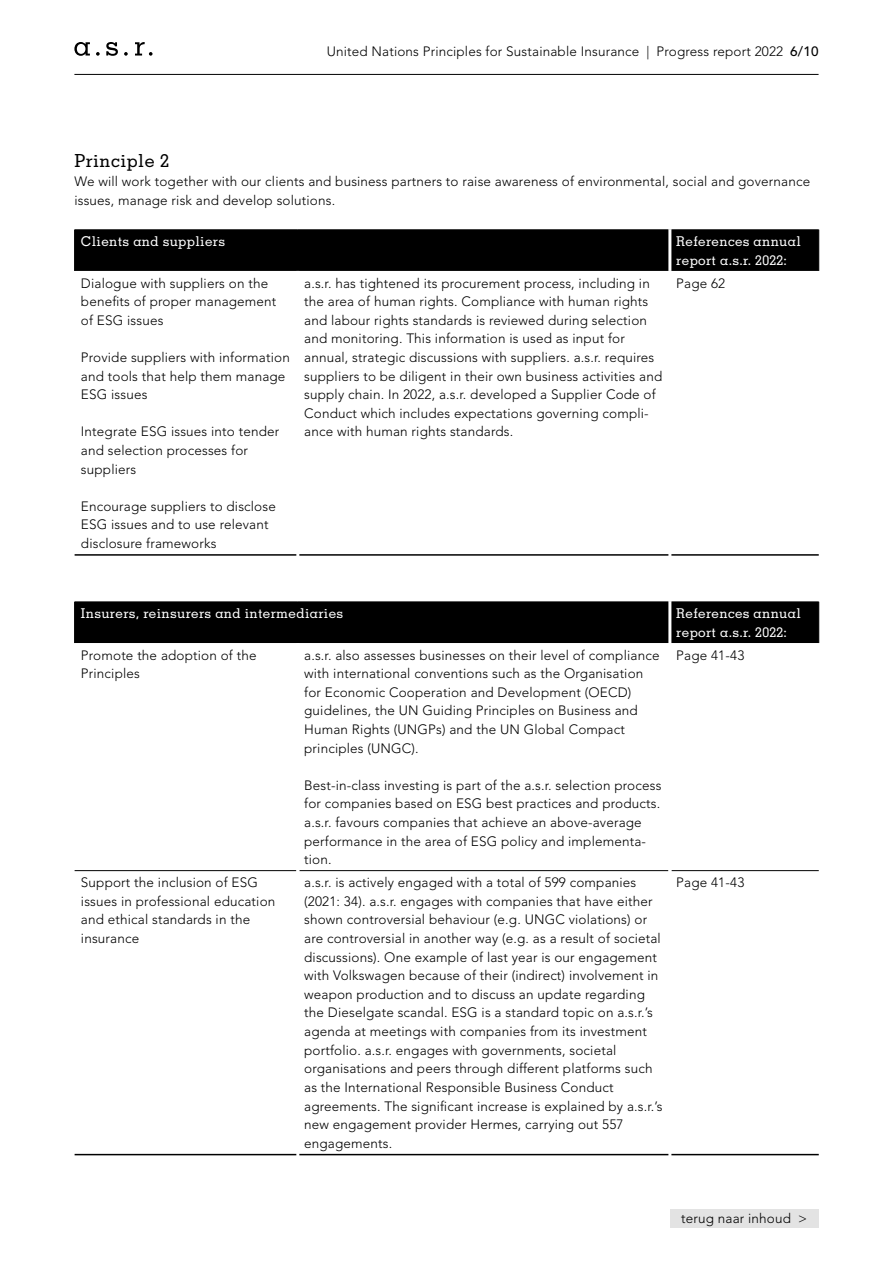
<style>
.page{position:relative;width:893px;height:1263px;background:#fff}
.page>*{position:absolute;margin:0;border:0;box-sizing:border-box;transform-origin:0 0}
.t1{font:500 18px "Memphis LT Std";letter-spacing:.025em;color:#000}
.t2{font:300 13.5px/18.6px "Avenir LT Std";letter-spacing:.01em;color:#000}
.t3{font:500 13.5px/18.6px "Memphis LT Std";letter-spacing:.025em;color:#fff}
.s1{font-weight:500}
</style>
<div class="page">
<div style="left:670px;top:1209px;width:149px;height:19px;background:#e3e3e3"></div>
<div style="left:75px;top:231px;width:743px;height:40px;background:#000"></div>
<hr style="left:75px;top:230px;width:223px;height:1px;background:#000">
<hr style="left:74px;top:230px;width:1px;height:41px;background:#000">
<hr style="left:298px;top:230px;width:370px;height:1px;background:#000">
<hr style="left:671px;top:230px;width:148px;height:1px;background:#000">
<hr style="left:818px;top:230px;width:1px;height:41px;background:#000">
<hr style="left:668px;top:230px;width:3px;height:41px;background:#fff">
<hr style="left:75px;top:554px;width:221px;height:2px;background:#000">
<hr style="left:299px;top:554px;width:369px;height:2px;background:#000">
<hr style="left:671px;top:554px;width:148px;height:2px;background:#000">
<div style="left:75px;top:603px;width:743px;height:40px;background:#000"></div>
<hr style="left:75px;top:602px;width:223px;height:1px;background:#000">
<hr style="left:74px;top:602px;width:1px;height:41px;background:#000">
<hr style="left:298px;top:602px;width:370px;height:1px;background:#000">
<hr style="left:671px;top:602px;width:148px;height:1px;background:#000">
<hr style="left:818px;top:602px;width:1px;height:41px;background:#000">
<hr style="left:75px;top:870px;width:221px;height:1px;background:#000">
<hr style="left:299px;top:870px;width:369px;height:1px;background:#000">
<hr style="left:671px;top:870px;width:148px;height:1px;background:#000">
<hr style="left:668px;top:602px;width:3px;height:41px;background:#fff">
<hr style="left:75px;top:1154px;width:221px;height:1px;background:#000">
<hr style="left:299px;top:1154px;width:369px;height:1px;background:#000">
<hr style="left:671px;top:1154px;width:148px;height:1px;background:#000">
<hr style="left:74px;top:74px;width:745px;height:1px;background:#000">
<svg style="left:124px;top:52px;width:4px;height:4px"></svg>
<svg style="left:135px;top:42px;width:18px;height:14px"></svg>
<svg style="left:96px;top:52px;width:4px;height:4px"></svg>
<svg style="left:74px;top:42px;width:16px;height:14px"></svg>
<svg style="left:106px;top:42px;width:12px;height:14px"></svg>
<p class="t2" style="left:327px;top:42px;width:493px">United Nations Principles for Sustainable Insurance | Progress report 2022 <span class="s1">6/10</span></p>
<h1 class="t1" style="left:74px;top:150px;width:96px">Principle 2</h1>
<p class="t2" style="left:74px;top:172px;width:737px">We will work together with our clients and business partners to raise awareness of environmental, social and governance issues, manage risk and develop solutions.</p>
<p class="t3" style="left:81px;top:232px;width:146px">Clients and suppliers</p>
<p class="t3" style="left:676px;top:232px;width:126px">References annual report a.s.r. 2022:</p>
<p class="t2" style="left:81px;top:274px;width:197px">Dialogue with suppliers on the benefits of proper management of ESG issues</p>
<p class="t2" style="left:81px;top:348px;width:210px">Provide suppliers with information and tools that help them manage<br>ESG issues</p>
<p class="t2" style="left:81px;top:422px;width:200px">Integrate ESG issues into tender and selection processes for suppliers</p>
<p class="t2" style="left:81px;top:497px;width:196px">Encourage suppliers to disclose<br>ESG issues and to use relevant disclosure frameworks</p>
<p class="t2" style="left:304px;top:274px;width:360px">a.s.r. has tightened its procurement process, including in the area of human rights. Compliance with human rights and labour rights standards is reviewed during selection and monitoring. This information is used as input for annual, strategic discussions with suppliers. a.s.r. requires suppliers to be diligent in their own business activities and supply chain. In 2022, a.s.r. developed a Supplier Code of Conduct which includes expectations governing compli&shy;ance with human rights standards.</p>
<p class="t2" style="left:676px;top:274px;width:51px">Page 62</p>
<p class="t3" style="left:81px;top:604px;width:264px">Insurers, reinsurers and intermediaries</p>
<p class="t3" style="left:676px;top:604px;width:126px">References annual report a.s.r. 2022:</p>
<p class="t2" style="left:81px;top:646px;width:177px">Promote the adoption of the<br>Principles</p>
<p class="t2" style="left:304px;top:646px;width:357px">a.s.r. also assesses businesses on their level of compliance with international conventions such as the Organisation for Economic Cooperation and Development (OECD) guidelines, the UN Guiding Principles on Business and Human Rights (UNGPs) and the UN Global Compact principles (UNGC).</p>
<p class="t2" style="left:304px;top:776px;width:359px">Best-in-class investing is part of the a.s.r. selection process for companies based on ESG best practices and products. a.s.r. favours companies that achieve an above-average performance in the area of ESG policy and implementa&shy;tion.</p>
<p class="t2" style="left:676px;top:646px;width:70px">Page 41-43</p>
<p class="t2" style="left:81px;top:873px;width:196px">Support the inclusion of ESG issues in professional education and ethical standards in the insurance</p>
<p class="t2" style="left:304px;top:873px;width:360px">a.s.r. is actively engaged with a total of 599 companies (2021: 34). a.s.r. engages with companies that have either shown controversial behaviour (e.g. UNGC violations) or are controversial in another way (e.g. as a result of societal discussions). One example of last year is our engagement with Volkswagen because of their (indirect) involvement in weapon production and to discuss an update regarding the Dieselgate scandal. ESG is a standard topic on a.s.r.’s agenda at meetings with companies from its investment portfolio. a.s.r. engages with governments, societal organisations and peers through different platforms such as the International Responsible Business Conduct agreements. The significant increase is explained by a.s.r.’s new engagement provider Hermes, carrying out 557 engagements.</p>
<p class="t2" style="left:676px;top:873px;width:70px">Page 41-43</p>
<p class="t2" style="left:681px;top:1209px;width:127px">terug naar inhoud &gt;</p>
</div>
